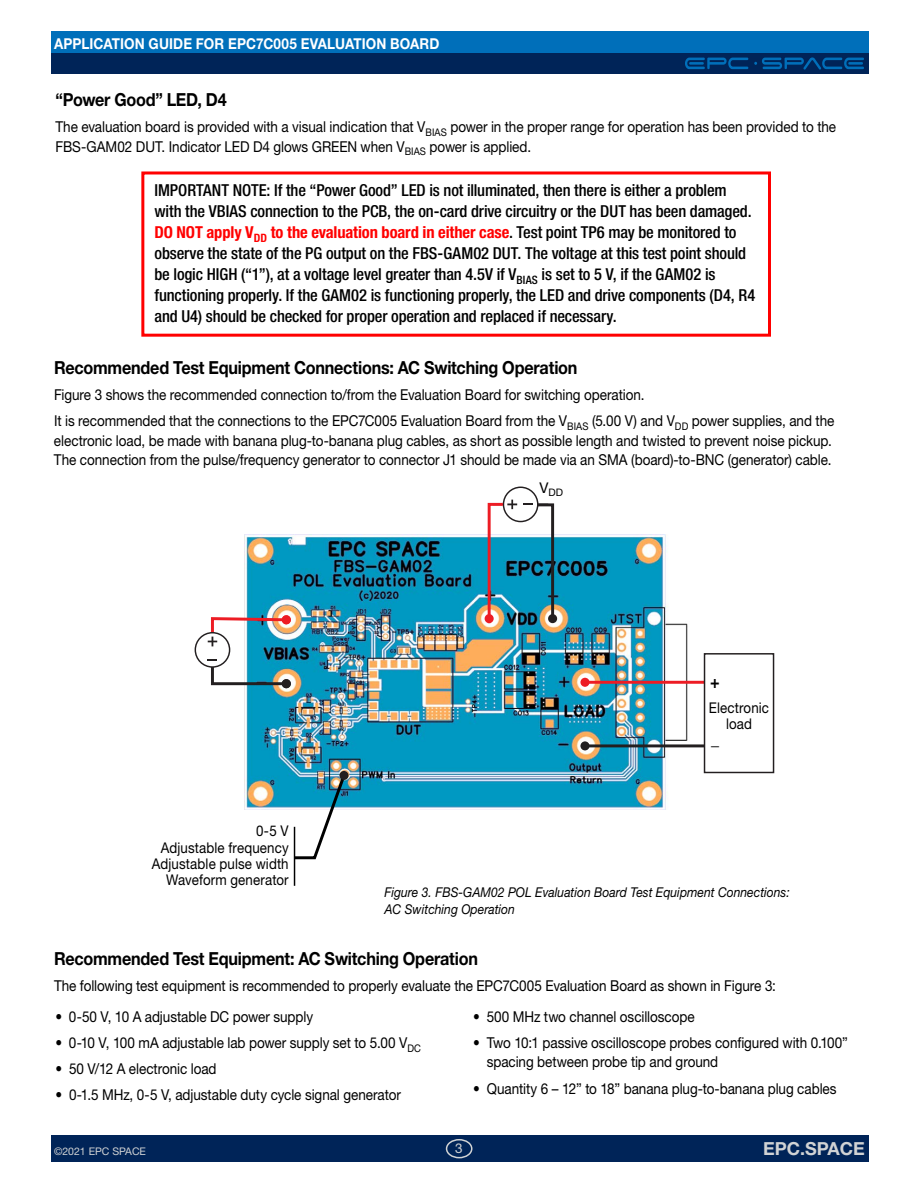
<style>
.page{position:relative;width:918px;height:1188px;background:#fff}
.page>*{position:absolute;margin:0;border:0;box-sizing:border-box;transform-origin:0 0}
.t1{font:700 18px "Helvetica Neue LT Std";letter-spacing:-.015em;color:#000;scale:.9 1}
.t2{font:700 18px "Helvetica Neue LT Std";color:#d1d3d4}
.t3{font:700 17.7px "Helvetica Neue LT Std";color:#000;scale:.9 1}
.t4{font:500 condensed 16.5px/21px "Helvetica Neue LT Std";letter-spacing:-.01em;color:#000}
.t5{font:15px/19.5px "Helvetica Neue LT Std";letter-spacing:-.005em;color:#000;scale:.9 1}
.t6{font:700 15px "Helvetica Neue LT Std";letter-spacing:.01em;color:#fff;scale:.9 1}
.t7{font:14.85px/16.2px "Helvetica Neue LT Std";letter-spacing:.01em;color:#000;text-align:right;scale:.9 1}
.t8{font:italic 13.5px/16.2px "Helvetica Neue LT Std";color:#000;scale:.9 1}
.t9{font:13.5px "Helvetica Neue LT Std";color:#d1d3d4}
.t10{font:10.5px "Helvetica Neue LT Std";color:#d1d3d4}
.t11{font:10.35px "Helvetica Neue LT Std";color:#000}
.s1{font-weight:700;color:#f00}
</style>
<div class="page">
<div style="left:51px;top:1135px;width:817px;height:27px;background:#002458"></div>
<div style="left:51px;top:50px;width:817px;height:24px;background:#002458"></div>
<div style="left:446px;top:1139px;width:27px;height:19px;border:2px solid #d1d3d4;border-radius:50%"></div>
<svg style="left:685px;top:58px;width:63px;height:11px"></svg>
<svg style="left:754px;top:57px;width:110px;height:13px"></svg>
<div style="left:51px;top:31px;width:817px;height:21px;background:#006fba"></div>
<img style="left:244px;top:534px;width:446px;height:276px">
<svg style="left:292px;top:772px;width:56px;height:89px"></svg>
<div style="left:339px;top:771px;width:10px;height:9px;background:#231f20;border-radius:50%"></div>
<svg style="left:580px;top:741px;width:10px;height:9px"></svg>
<svg style="left:580px;top:678px;width:10px;height:9px"></svg>
<hr style="left:294px;top:827px;width:1px;height:59px;background:#000">
<hr style="left:586px;top:681px;width:119px;height:3px;background:#ed1c24">
<hr style="left:586px;top:744px;width:119px;height:3px;background:#231f20">
<div style="left:704px;top:653px;width:70px;height:120px;border:1px solid #231f20"></div>
<div style="left:282px;top:679px;width:9px;height:9px;background:#231f20;border-radius:50%"></div>
<div style="left:503px;top:487px;width:35px;height:35px;border:1px solid #231f20;border-radius:50%"></div>
<svg style="left:486px;top:500px;width:31px;height:126px"></svg>
<svg style="left:523px;top:502px;width:33px;height:120px"></svg>
<div style="left:195px;top:632px;width:35px;height:36px;border:1px solid #231f20;border-radius:50%"></div>
<svg style="left:208px;top:615px;width:83px;height:31px"></svg>
<svg style="left:208px;top:657px;width:81px;height:30px"></svg>
<div style="left:141px;top:171px;width:630px;height:166px;border:3px solid #f00"></div>
<p class="t6" style="left:54px;top:34px;width:430px">APPLICATION GUIDE FOR EPC7C005 EVALUATION BOARD</p>
<p class="t1" style="left:56px;top:88px;width:192px">“Power Good” LED, D4</p>
<p class="t5" style="left:56px;top:117px;width:869px">The evaluation board is provided with a visual indication that V<sub>BIAS</sub> power in the proper range for operation has been provided to the<br>FBS-GAM02 DUT. Indicator LED D4 glows GREEN when V<sub>BIAS</sub> power is applied.</p>
<p class="t4" style="left:154px;top:179px;width:602px">IMPORTANT NOTE: If the “Power Good” LED is not illuminated, then there is either a problem with the VBIAS connection to the PCB, the on-card drive circuitry or the DUT has been damaged.<br><span class="s1">DO NOT apply V</span><sub>DD</sub> <span class="s1">to the evaluation board in either case</span>. Test point TP6 may be monitored to observe the state of the PG output on the FBS-GAM02 DUT. The voltage at this test point should be logic HIGH (“1”), at a voltage level greater than 4.5V if V<sub>BIAS</sub> is set to 5 V, if the GAM02 is functioning properly. If the GAM02 is functioning properly, the LED and drive components (D4, R4 and U4) should be checked for proper operation and replaced if necessary.</p>
<p class="t1" style="left:54px;top:356px;width:583px">Recommended Test Equipment Connections: AC Switching Operation</p>
<p class="t5" style="left:54px;top:381px;width:869px;line-height:26.2px">Figure 3 shows the recommended connection to/from the Evaluation Board for switching operation.<br>It is recommended that the connections to the EPC7C005 Evaluation Board from the V<sub>BIAS</sub> (5.00 V) and V<sub>DD</sub> power supplies, and the</p>
<p class="t5" style="left:54px;top:430px;width:866px">electronic load, be made with banana plug-to-banana plug cables, as short as possible length and twisted to prevent noise pickup.<br>The connection from the pulse/frequency generator to connector J1 should be made via an SMA (board)-to-BNC (generator) cable.</p>
<p class="t7" style="left:152px;top:823px;width:153px">0-5 V<br>Adjustable frequency<br>Adjustable pulse width<br>Waveform generator</p>
<p class="t11" style="left:539px;top:486px;width:25px"><sup>V</sup>DD</p>
<p class="t3" style="left:710px;top:671px;width:12px">+</p>
<p class="t7" style="left:709px;top:700px;width:68px;text-align:center">Electronic load</p>
<p class="t3" style="left:711px;top:727px;width:10px">_</p>
<p class="t8" style="left:384px;top:884px;width:452px">Figure 3. FBS-GAM02 POL Evaluation Board Test Equipment Connections:<br>AC Switching Operation</p>
<p class="t1" style="left:54px;top:947px;width:473px">Recommended Test Equipment: AC Switching Operation</p>
<p class="t5" style="left:54px;top:976px;width:804px">The following test equipment is recommended to properly evaluate the EPC7C005 Evaluation Board as shown in Figure 3:</p>
<p class="t5" style="left:55px;top:1006px;width:288px">• 0-50 V, 10 A adjustable DC power supply</p>
<p class="t5" style="left:55px;top:1032px;width:408px">• 0-10 V, 100 mA adjustable lab power supply set to 5.00 V<sub>DC</sub></p>
<p class="t5" style="left:56px;top:1059px;width:181px">• 50 V/12 A electronic load</p>
<p class="t5" style="left:56px;top:1085px;width:385px">• 0-1.5 MHz, 0-5 V, adjustable duty cycle signal generator</p>
<p class="t5" style="left:473px;top:1006px;width:248px">• 500 MHz two channel oscilloscope</p>
<p class="t5" style="left:487px;top:1032px;width:403px;text-indent:-14px">• Two 10:1 passive oscilloscope probes configured with 0.100” spacing between probe tip and ground</p>
<p class="t5" style="left:473px;top:1078px;width:405px">• Quantity 6 – 12” to 18” banana plug-to-banana plug cables</p>
<p class="t10" style="left:54px;top:1145px;width:94px">©2021 EPC SPACE</p>
<p class="t9" style="left:455px;top:1141px;width:9px">3</p>
<p class="t2" style="left:763px;top:1138px;width:103px">EPC.SPACE</p>
</div>
